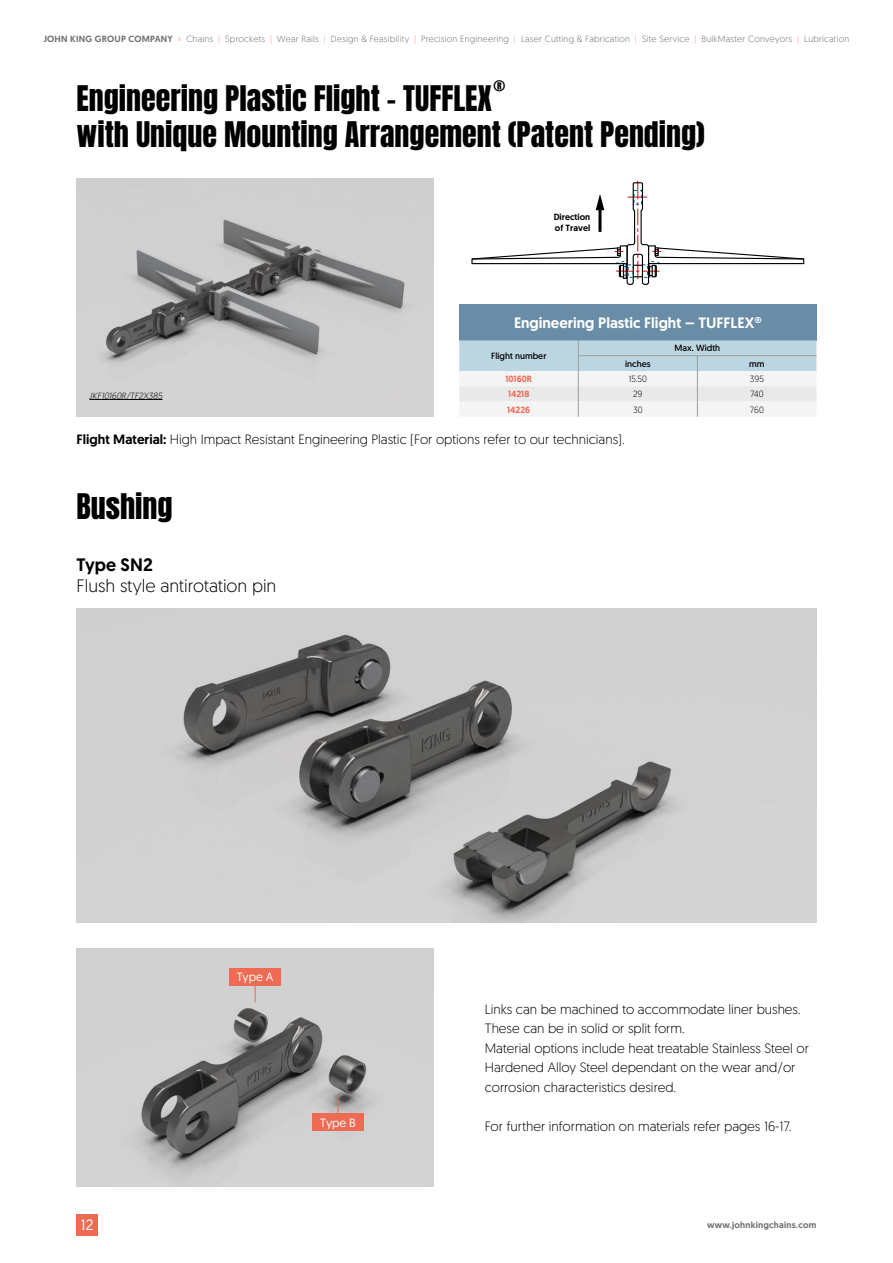
<style>
.page{position:relative;width:893px;height:1263px;background:#fff}
.page>*{position:absolute;margin:0;border:0;box-sizing:border-box;transform-origin:0 0}
.t1{font:30px "Anton";color:#000}
.t2{font:300 18px "Geomanist";color:#000}
.t3{font:500 18px "Geomanist";color:#000}
.t4{font:17.55px "Anton";color:#000}
.t5{font:500 15px "Geomanist";color:#fff}
.t6{font:15px "Geomanist";color:#fff}
.t7{font:300 13.5px/19.5px "Geomanist";color:#000}
.t8{font:12px "Geomanist";color:#fff}
.t9{font:300 9px "Geomanist";letter-spacing:.025em;color:#706f6f}
.t10{font:9px "Geomanist";color:#000}
.t11{font:500 9px "Geomanist";letter-spacing:.025em;color:#706f6f}
.t12{font:300 9px "Geomanist";color:#000}
.t13{font:italic 300 9px "Geomanist";color:#000}
.t14{font:500 9px/10.8px "Geomanist";color:#000}
.t15{font:500 9px "Geomanist";color:#ed6a53}
.s1{font-weight:500}
.s2{color:#f49c83}
</style>
<div class="page">
<img style="left:77px;top:179px;width:357px;height:238px">
<img style="left:77px;top:948px;width:357px;height:238px">
<img style="left:77px;top:608px;width:739px;height:315px">
<hr style="left:89px;top:399px;width:73px;height:1px;background:#000">
<div style="left:459px;top:304px;width:357px;height:36px;background:#6a8da7"></div>
<svg style="left:459px;top:340px;width:357px;height:77px"></svg>
<svg style="left:471px;top:181px;width:334px;height:104px"></svg>
<svg style="left:255px;top:985px;width:1px;height:17px"></svg>
<svg style="left:338px;top:1097px;width:1px;height:17px"></svg>
<div style="left:230px;top:968px;width:51px;height:17px;background:#ed6a53"></div>
<div style="left:313px;top:1114px;width:51px;height:17px;background:#ed6a53"></div>
<div style="left:77px;top:1214px;width:21px;height:21px;background:#ed6a53"></div>
<p class="t9" style="left:44px;top:33px;width:807px"><span class="s1">JOHN KING GROUP COMPANY</span> <span class="s2">»</span> Chains <span class="s2">|</span> Sprockets <span class="s2">|</span> Wear Rails <span class="s2">|</span> Design &amp; Feasibility <span class="s2">|</span> Precision Engineering <span class="s2">|</span> Laser Cutting &amp; Fabrication <span class="s2">|</span> Site Service <span class="s2">|</span> BulkMaster Conveyors <span class="s2">|</span> Lubrication</p>
<h1 class="t1" style="left:77px;top:83px;width:417px">Engineering Plastic Flight – TUFFLEX</h1>
<p class="t4" style="left:493px;top:77px;width:13px">®</p>
<h1 class="t1" style="left:77px;top:119px;width:630px">with Unique Mounting Arrangement (Patent Pending)</h1>
<p class="t14" style="left:554px;top:211px;width:38px">Direction of Travel</p>
<p class="t13" style="left:89px;top:390px;width:77px">JKF10160R/TF2X385</p>
<p class="t5" style="left:514px;top:312px;width:249px">Engineering Plastic Flight – TUFFLEX®</p>
<p class="t10" style="left:491px;top:350px;width:57px">Flight number</p>
<p class="t10" style="left:674px;top:342px;width:47px">Max. Width</p>
<p class="t10" style="left:625px;top:358px;width:27px">inches</p>
<p class="t10" style="left:749px;top:358px;width:17px">mm</p>
<p class="t15" style="left:505px;top:373px;width:28px">10160R</p>
<p class="t12" style="left:629px;top:373px;width:20px">15.50</p>
<p class="t12" style="left:750px;top:373px;width:16px">395</p>
<p class="t15" style="left:508px;top:388px;width:23px">14218</p>
<p class="t12" style="left:633px;top:388px;width:11px">29</p>
<p class="t12" style="left:750px;top:388px;width:15px">740</p>
<p class="t15" style="left:507px;top:403px;width:25px">14226</p>
<p class="t12" style="left:633px;top:404px;width:11px">30</p>
<p class="t12" style="left:750px;top:404px;width:15px">760</p>
<p class="t7" style="left:77px;top:429px;width:550px"><span class="s1">Flight Material:</span> High Impact Resistant Engineering Plastic (For options refer to our technicians).</p>
<h1 class="t1" style="left:77px;top:491px;width:98px">Bushing</h1>
<h2 class="t3" style="left:77px;top:552px;width:78px">Type SN2</h2>
<h2 class="t2" style="left:77px;top:574px;width:201px">Flush style antirotation pin</h2>
<p class="t8" style="left:237px;top:969px;width:38px">Type A</p>
<p class="t8" style="left:320px;top:1115px;width:37px">Type B</p>
<p class="t7" style="left:485px;top:999px;width:326px">Links can be machined to accommodate liner bushes.<br>These can be in solid or split form.<br>Material options include heat treatable Stainless Steel or Hardened Alloy Steel dependant on the wear and/or corrosion characteristics desired.</p>
<p class="t7" style="left:485px;top:1116px;width:308px">For further information on materials refer pages 16-17.</p>
<p class="t6" style="left:81px;top:1215px;width:14px">12</p>
<p class="t11" style="left:707px;top:1219px;width:111px">www.johnkingchains.com</p>
</div>
